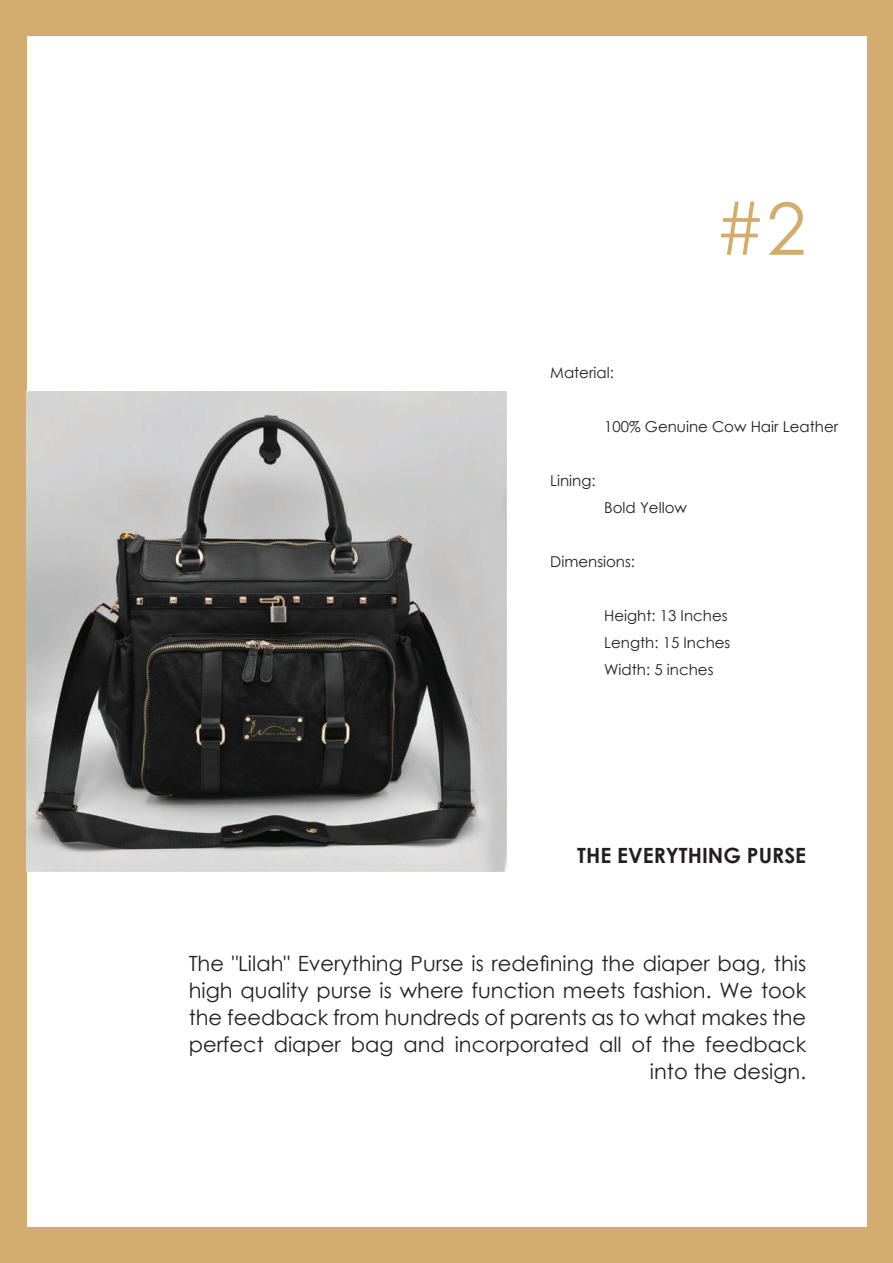
<style>
.page{position:relative;width:893px;height:1263px;background:#fff}
.page>*{position:absolute;margin:0;border:0;box-sizing:border-box;transform-origin:0 0}
.t1{font:72px "Century Gothic";color:#d3ad6f}
.t2{font:21px/27px "Century Gothic";color:#231f20;text-align:right}
.t3{font:700 21px "Century Gothic";color:#231f20}
.t4{font:15px/27px "Century Gothic";color:#231f20}
</style>
<div class="page">
<div style="left:1px;top:0;width:892px;height:1263px;background:#d3ad6f"></div>
<div style="left:28px;top:36px;width:839px;height:1191px;background:#fff"></div>
<img style="left:26px;top:391px;width:481px;height:481px">
<p class="t4" style="left:550px;top:359px;width:65px">Material:</p>
<h1 class="t1" style="left:714px;top:178px;width:93px">#2</h1>
<p class="t4" style="left:604px;top:413px;width:236px">100% Genuine Cow Hair Leather</p>
<p class="t4" style="left:550px;top:467px;width:47px">Lining:</p>
<p class="t4" style="left:604px;top:494px;width:84px">Bold Yellow</p>
<p class="t4" style="left:550px;top:548px;width:86px">Dimensions:</p>
<p class="t4" style="left:604px;top:602px;width:128px">Height: 13 Inches<br>Length: 15 Inches<br>Width: 5 inches</p>
<p class="t3" style="left:577px;top:839px;width:230px">THE EVERYTHING PURSE</p>
<p class="t2" style="left:189px;top:950px;width:619px">The "Lilah" Everything Purse is redefining the diaper bag, this high quality purse is where function meets fashion. We took the feedback from hundreds of parents as to what makes the perfect diaper bag and incorporated all of the feedback into the design.</p>
</div>
